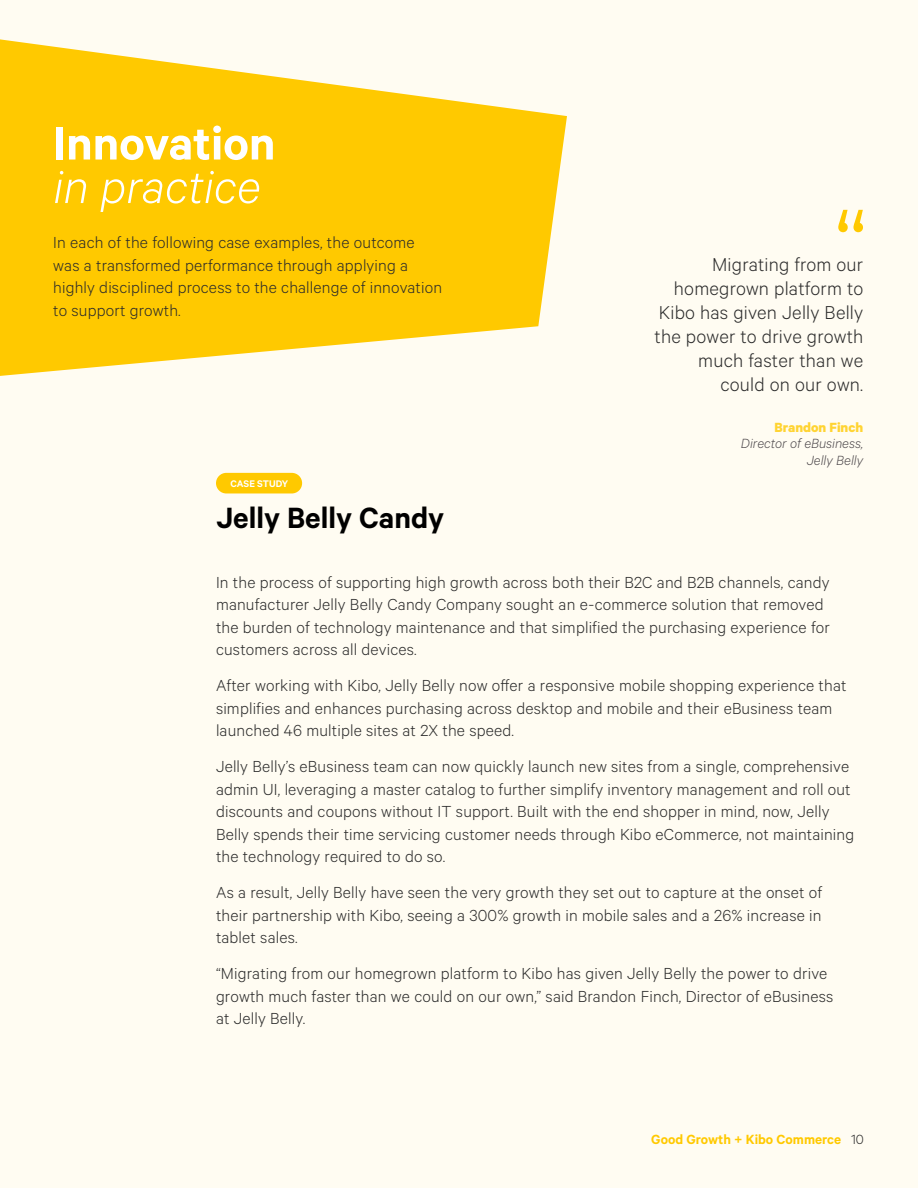
<style>
.page{position:relative;width:918px;height:1188px;background:#fffcf2}
.page>*{position:absolute;margin:0;border:0;box-sizing:border-box;transform-origin:0 0}
.t1{font:90px "Montserrat";color:#ffc900}
.t2{font:600 52.5px "Calibre";color:#fff}
.t3{font:italic 300 52.5px "Calibre";color:#fff}
.t4{font:600 33px "Calibre";color:#000}
.t5{font:300 21px/24px "Calibre";letter-spacing:.01em;color:#2b2b2b;text-align:right}
.t6{font:300 18px/22.5px "Calibre";letter-spacing:.01em;color:#2b2b2b}
.t7{font:italic 300 15px/16.5px "Calibre";color:#504b4e;text-align:right}
.t8{font:600 15px "Calibre";color:#ffc900}
.t9{font:700 15px "Calibre";color:#ffd433}
.t10{font:600 10.8px "Calibre";letter-spacing:-.005em;color:#fff}
.s1{font-weight:300;color:#2b2b2b}
</style>
<div class="page">
<div style="left:216px;top:473px;width:86px;height:20px;background:#ffc900;border-radius:10px"></div>
<svg style="left:0;top:39px;width:567px;height:337px;fill:#ffc900"></svg>
<h2 class="t2" style="left:53px;top:112px;width:224px">Innovation</h2>
<h2 class="t3" style="left:53px;top:156px;width:209px">in practice</h2>
<p class="t6" style="left:53px;top:230px;width:390px">In each of the following case examples, the outcome was a transformed performance through applying a highly disciplined process to the challenge of innovation to support growth.</p>
<p class="t10" style="left:231px;top:477px;width:59px">CASE STUDY</p>
<h3 class="t4" style="left:216px;top:498px;width:229px">Jelly Belly Candy</h3>
<h1 class="t1" style="left:834px;top:183px;width:36px">“</h1>
<p class="t5" style="left:655px;top:252px;width:210px">Migrating from our homegrown platform to<br>Kibo has given Jelly Belly the power to drive growth much faster than we could on our own.</p>
<p class="t9" style="left:775px;top:418px;width:90px">Brandon Finch</p>
<p class="t7" style="left:741px;top:435px;width:124px">Director of eBusiness,<br>Jelly Belly</p>
<p class="t6" style="left:216px;top:570px;width:615px">In the process of supporting high growth across both their B2C and B2B channels, candy manufacturer Jelly Belly Candy Company sought an e-commerce solution that removed the burden of technology maintenance and that simplified the purchasing experience for customers across all devices.</p>
<p class="t6" style="left:216px;top:673px;width:632px">After working with Kibo, Jelly Belly now offer a responsive mobile shopping experience that simplifies and enhances purchasing across desktop and mobile and their eBusiness team launched 46 multiple sites at 2X the speed.</p>
<p class="t6" style="left:216px;top:754px;width:640px">Jelly Belly’s eBusiness team can now quickly launch new sites from a single, comprehensive admin UI, leveraging a master catalog to further simplify inventory management and roll out discounts and coupons without IT support. Built with the end shopper in mind, now, Jelly Belly spends their time servicing customer needs through Kibo eCommerce, not maintaining the technology required to do so.</p>
<p class="t6" style="left:216px;top:880px;width:608px;text-align:justify">As a result, Jelly Belly have seen the very growth they set out to capture at the onset of their partnership with Kibo, seeing a 300% growth in mobile sales and a 26% increase in tablet sales.</p>
<p class="t6" style="left:216px;top:961px;width:619px">“Migrating from our homegrown platform to Kibo has given Jelly Belly the power to drive growth much faster than we could on our own,” said Brandon Finch, Director of eBusiness at Jelly Belly.</p>
<p class="t8" style="left:651px;top:1130px;width:214px">Good Growth + Kibo Commerce <span class="s1">10</span></p>
</div>
